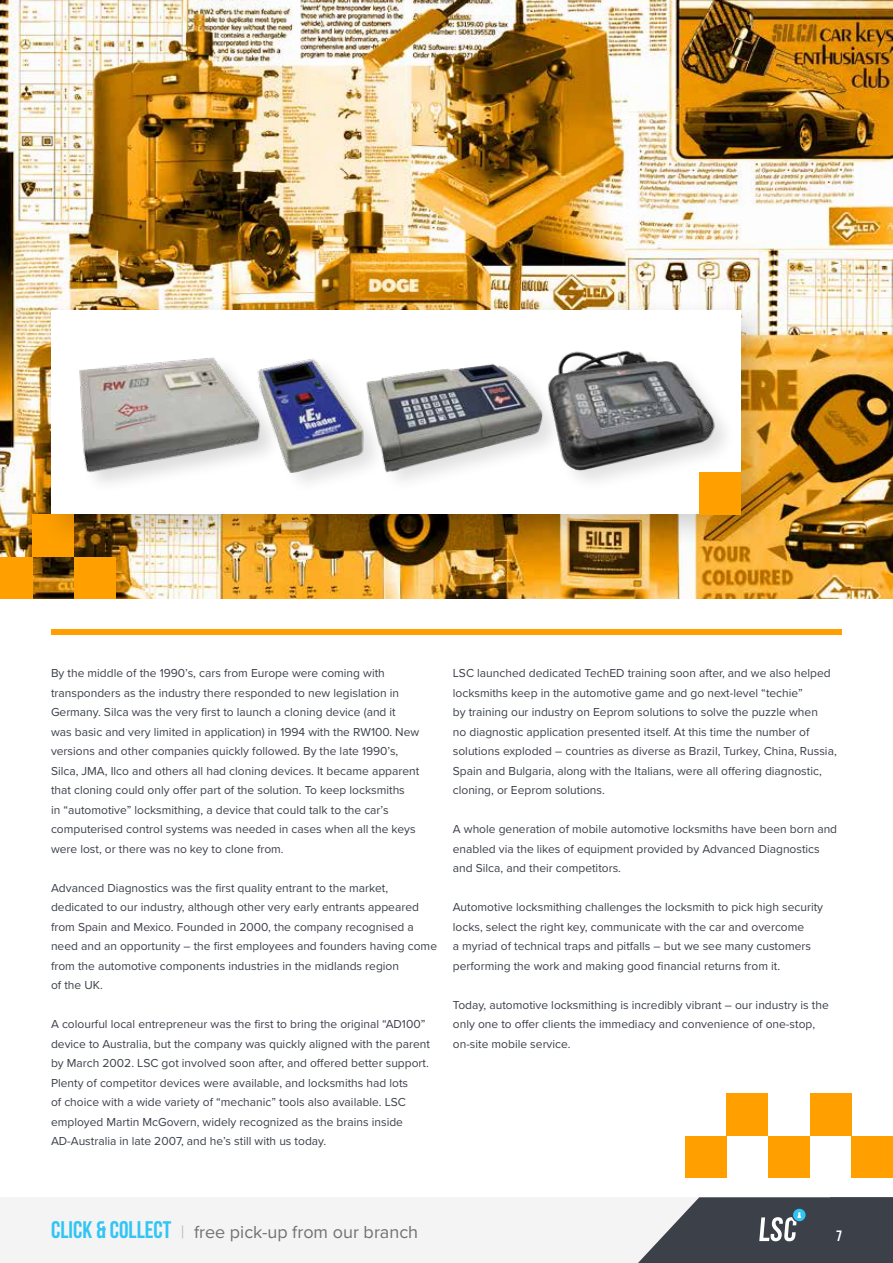
<style>
.page{position:relative;width:893px;height:1263px;background:#fff}
.page>*{position:absolute;margin:0;border:0;box-sizing:border-box;transform-origin:0 0}
.t1{font:700 45px "Bebas Neue";color:#fff}
.t2{font:700 24px "Bebas Neue";color:#32c5f4}
.t3{font:18px "Proxima Nova";color:#727272}
.t4{font:700 15px "Bebas Neue";color:#fff}
.t5{font:12px/19.5px "Proxima Nova";color:#3b4049}
.s1{font-family:"Proxima Nova";font-weight:400;font-size:18px;color:#bcbec0}
</style>
<div class="page">
<div style="left:0;top:1197px;width:830px;height:66px;background:#f4f4f4"></div>
<svg style="left:638px;top:1197px;width:255px;height:66px"></svg>
<img style="left:0;top:0;width:893px;height:599px">
<div style="left:727px;top:1094px;width:41px;height:42px;background:#ffa000"></div>
<div style="left:32px;top:515px;width:42px;height:42px;background:#ffa000"></div>
<div style="left:810px;top:1094px;width:42px;height:42px;background:#ffa000"></div>
<div style="left:0;top:557px;width:32px;height:42px;background:#ffa000"></div>
<div style="left:769px;top:1136px;width:41px;height:42px;background:#ffa000"></div>
<div style="left:685px;top:1136px;width:42px;height:42px;background:#ffa000"></div>
<div style="left:74px;top:557px;width:41px;height:42px;background:#ffa000"></div>
<div style="left:852px;top:1136px;width:41px;height:42px;background:#ffa000"></div>
<div style="left:38px;top:297px;width:737px;height:252px;background:#000;opacity:.17"></div>
<div style="left:51px;top:310px;width:690px;height:204px;background:#fff"></div>
<div style="left:51px;top:630px;width:791px;height:5px;background:#ffa000"></div>
<div style="left:699px;top:472px;width:42px;height:42px;background:#ffa000"></div>
<img style="left:430px;top:363px;width:87px;height:112px">
<img style="left:79px;top:357px;width:135px;height:127px">
<img style="left:214px;top:358px;width:216px;height:124px">
<div style="left:545px;top:348px;width:192px;height:145px;background:#000;opacity:.12"></div>
<img style="left:517px;top:348px;width:216px;height:145px">
<p class="t5" style="left:51px;top:663px;width:370px">By the middle of the 1990’s, cars from Europe were coming with transponders as the industry there responded to new legislation in Germany. Silca was the very first to launch a cloning device (and it was basic and very limited in application) in 1994 with the RW100. New versions and other companies quickly followed. By the late 1990’s, Silca, JMA, Ilco and others all had cloning devices. It became apparent that cloning could only offer part of the solution. To keep locksmiths<br>in “automotive” locksmithing, a device that could talk to the car’s computerised control systems was needed in cases when all the keys were lost, or there was no key to clone from.</p>
<p class="t5" style="left:51px;top:877px;width:388px">Advanced Diagnostics was the first quality entrant to the market, dedicated to our industry, although other very early entrants appeared from Spain and Mexico. Founded in 2000, the company recognised a need and an opportunity – the first employees and founders having come from the automotive components industries in the midlands region<br>of the UK.</p>
<p class="t5" style="left:51px;top:1014px;width:380px">A colourful local entrepreneur was the first to bring the original “AD100” device to Australia, but the company was quickly aligned with the parent by March 2002. LSC got involved soon after, and offered better support.<br>Plenty of competitor devices were available, and locksmiths had lots<br>of choice with a wide variety of “mechanic” tools also available. LSC employed Martin McGovern, widely recognized as the brains inside AD-Australia in late 2007, and he’s still with us today.</p>
<p class="t5" style="left:453px;top:663px;width:385px">LSC launched dedicated TechED training soon after, and we also helped locksmiths keep in the automotive game and go next-level “techie”<br>by training our industry on Eeprom solutions to solve the puzzle when<br>no diagnostic application presented itself. At this time the number of solutions exploded – countries as diverse as Brazil, Turkey, China, Russia, Spain and Bulgaria, along with the Italians, were all offering diagnostic, cloning, or Eeprom solutions.</p>
<p class="t5" style="left:453px;top:819px;width:386px">A whole generation of mobile automotive locksmiths have been born and enabled via the likes of equipment provided by Advanced Diagnostics and Silca, and their competitors.</p>
<p class="t5" style="left:453px;top:897px;width:372px">Automotive locksmithing challenges the locksmith to pick high security locks, select the right key, communicate with the car and overcome<br>a myriad of technical traps and pitfalls – but we see many customers performing the work and making good financial returns from it.</p>
<p class="t5" style="left:453px;top:994px;width:377px">Today, automotive locksmithing is incredibly vibrant – our industry is the only one to offer clients the immediacy and convenience of one-stop, on-site mobile service.</p>
<h2 class="t2" style="left:51px;top:1217px;width:135px">CLICK &amp; COLLECT <span class="s1">|</span></h2>
<h3 class="t3" style="left:194px;top:1219px;width:244px">free pick-up from our branches</h3>
<h1 class="t1" style="left:824px;top:1197px;width:19px">7</h1>
<p class="t4" style="left:836px;top:1228px;width:7px">7</p>
</div>
